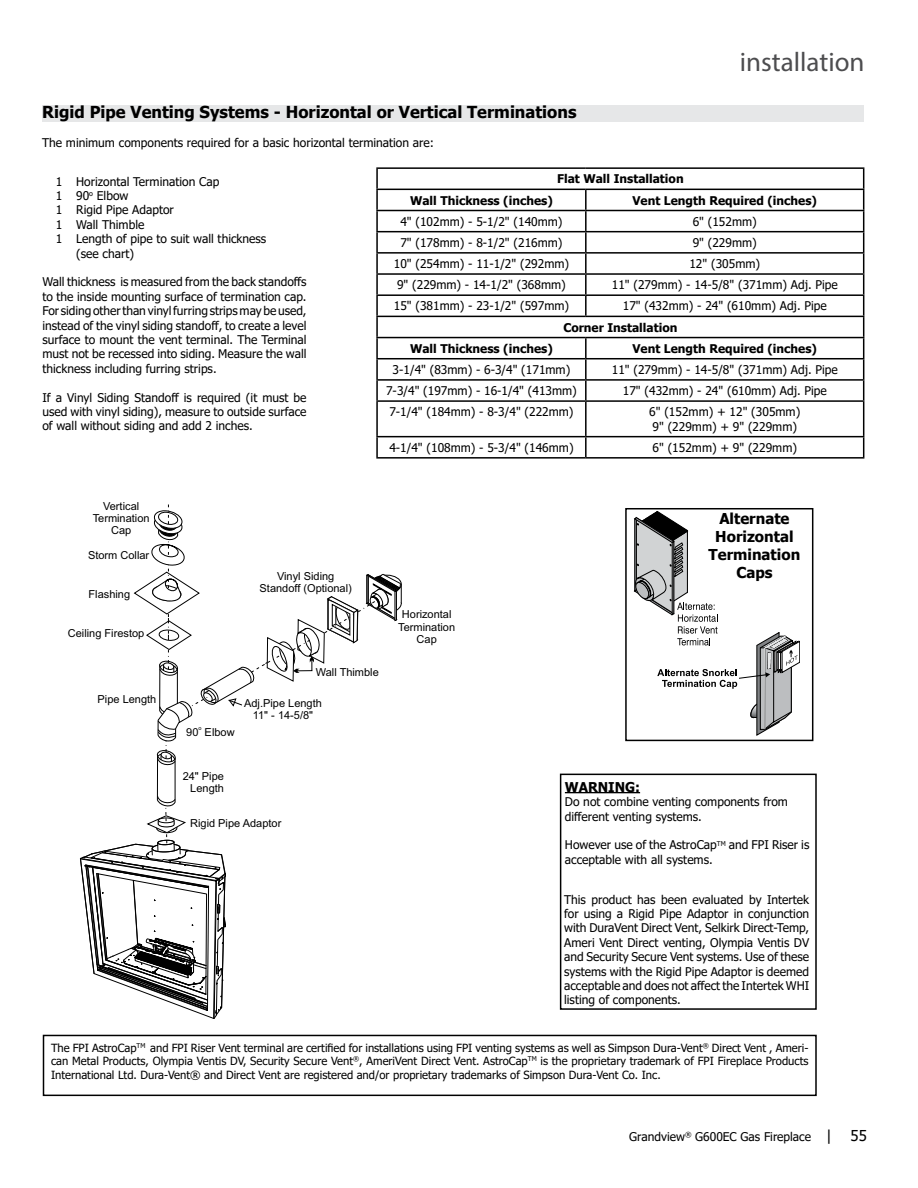
<style>
.page{position:relative;width:918px;height:1188px;background:#fff}
.page>*{position:absolute;margin:0;border:0;box-sizing:border-box;transform-origin:0 0}
.t1{font:27px "Myriad Pro";color:#4d4d4f}
.t2{font:700 16.5px "Tahoma";color:#000}
.t3{font:700 15px/18px "Tahoma";color:#000;text-align:center}
.t4{font:15px "Tahoma";color:#000}
.t5{font:700 13.5px "Tahoma";color:#000}
.t6{font:12px/14.4px "Tahoma";color:#000;text-align:justify}
.t7{font:700 12px "Tahoma";color:#000}
.t8{font:11.25px/13.5px "Tahoma";color:#000;text-align:justify}
.t9{font:10.95px/12.3px "Arial";color:#000;text-align:center}
.t10{font:5.55px "Arial";color:#000}
.s1{font-size:15px}
</style>
<div class="page">
<svg style="left:80px;top:504px;width:330px;height:531px"></svg>
<div style="left:42px;top:106px;width:822px;height:16px;background:#e6e7e8"></div>
<div style="left:43px;top:1035px;width:774px;height:61px;border:2px solid #000"></div>
<div style="left:560px;top:774px;width:257px;height:236px;border:2px solid #000"></div>
<hr style="left:565px;top:792px;width:75px;height:1px;background:#000">
<div style="left:625px;top:508px;width:188px;height:233px;border:2px solid #000"></div>
<svg style="left:634px;top:511px;width:166px;height:224px"></svg>
<div style="left:651px;top:689px;width:99px;height:27px;background:#fff"></div>
<hr style="left:376px;top:167px;width:210px;height:2px;background:#000">
<hr style="left:376px;top:169px;width:2px;height:20px;background:#000">
<hr style="left:586px;top:167px;width:278px;height:2px;background:#000">
<hr style="left:376px;top:189px;width:210px;height:1px;background:#000">
<hr style="left:376px;top:190px;width:2px;height:20px;background:#000">
<hr style="left:586px;top:189px;width:278px;height:1px;background:#000">
<hr style="left:585px;top:190px;width:2px;height:20px;background:#000">
<hr style="left:376px;top:210px;width:210px;height:1px;background:#000">
<hr style="left:376px;top:211px;width:2px;height:20px;background:#000">
<hr style="left:586px;top:210px;width:278px;height:1px;background:#000">
<hr style="left:585px;top:211px;width:2px;height:20px;background:#000">
<hr style="left:376px;top:231px;width:210px;height:1px;background:#000">
<hr style="left:376px;top:232px;width:2px;height:20px;background:#000">
<hr style="left:586px;top:231px;width:278px;height:1px;background:#000">
<hr style="left:585px;top:232px;width:2px;height:20px;background:#000">
<hr style="left:376px;top:252px;width:210px;height:2px;background:#000">
<hr style="left:586px;top:252px;width:278px;height:2px;background:#000">
<hr style="left:376px;top:273px;width:210px;height:2px;background:#000">
<svg style="left:376px;top:254px;width:2px;height:40px"></svg>
<hr style="left:586px;top:273px;width:278px;height:2px;background:#000">
<svg style="left:585px;top:254px;width:2px;height:40px"></svg>
<hr style="left:376px;top:294px;width:210px;height:2px;background:#000">
<hr style="left:376px;top:296px;width:2px;height:20px;background:#000">
<hr style="left:586px;top:294px;width:278px;height:2px;background:#000">
<hr style="left:585px;top:296px;width:2px;height:20px;background:#000">
<hr style="left:376px;top:316px;width:210px;height:1px;background:#000">
<hr style="left:376px;top:317px;width:2px;height:20px;background:#000">
<hr style="left:586px;top:316px;width:278px;height:1px;background:#000">
<hr style="left:376px;top:337px;width:210px;height:1px;background:#000">
<hr style="left:376px;top:338px;width:2px;height:20px;background:#000">
<hr style="left:586px;top:337px;width:278px;height:1px;background:#000">
<hr style="left:585px;top:338px;width:2px;height:20px;background:#000">
<hr style="left:376px;top:358px;width:210px;height:1px;background:#000">
<hr style="left:376px;top:359px;width:2px;height:20px;background:#000">
<hr style="left:586px;top:358px;width:278px;height:1px;background:#000">
<hr style="left:585px;top:359px;width:2px;height:20px;background:#000">
<hr style="left:376px;top:379px;width:210px;height:2px;background:#000">
<svg style="left:376px;top:381px;width:2px;height:19px"></svg>
<hr style="left:586px;top:379px;width:278px;height:2px;background:#000">
<svg style="left:585px;top:381px;width:2px;height:19px"></svg>
<svg style="left:863px;top:169px;width:1px;height:231px"></svg>
<hr style="left:376px;top:400px;width:210px;height:2px;background:#000">
<hr style="left:376px;top:402px;width:2px;height:34px;background:#000">
<hr style="left:586px;top:400px;width:278px;height:2px;background:#000">
<hr style="left:585px;top:402px;width:2px;height:34px;background:#000">
<hr style="left:863px;top:402px;width:1px;height:34px;background:#000">
<hr style="left:376px;top:436px;width:210px;height:1px;background:#000">
<hr style="left:376px;top:437px;width:2px;height:20px;background:#000">
<hr style="left:586px;top:436px;width:278px;height:1px;background:#000">
<hr style="left:585px;top:437px;width:2px;height:20px;background:#000">
<svg style="left:863px;top:437px;width:1px;height:20px"></svg>
<hr style="left:376px;top:457px;width:210px;height:2px;background:#000">
<hr style="left:586px;top:457px;width:278px;height:2px;background:#000">
<h1 class="t1" style="left:740px;top:45px;width:126px">installation</h1>
<h2 class="t2" style="left:42px;top:101px;width:536px">Rigid Pipe Venting Systems - Horizontal or Vertical Terminations</h2>
<p class="t6" style="left:42px;top:136px;width:393px">The minimum components required for a basic horizontal termination are:</p>
<p class="t6" style="left:56px;top:175px;width:165px">1 Horizontal Termination Cap</p>
<p class="t6" style="left:56px;top:189px;width:74px">1 90<sup>o</sup> Elbow</p>
<p class="t6" style="left:56px;top:203px;width:119px">1 Rigid Pipe Adaptor</p>
<p class="t6" style="left:56px;top:218px;width:90px">1 Wall Thimble</p>
<p class="t6" style="left:56px;top:232px;width:212px">1 Length of pipe to suit wall thickness</p>
<p class="t6" style="left:76px;top:247px;width:59px">(see chart)</p>
<p class="t6" style="left:42px;top:275px;width:266px">Wall thickness is measured from the back standoffs to the inside mounting surface of termination cap.<br>For siding other than vinyl furring strips may be used, instead of the vinyl siding standoff, to create a level surface to mount the vent terminal. The Terminal must not be recessed into siding. Measure the wall thickness including furring strips.</p>
<p class="t6" style="left:42px;top:391px;width:266px">If a Vinyl Siding Standoff is required (it must be used with vinyl siding), measure to outside surface of wall without siding and add 2 inches.</p>
<p class="t7" style="left:557px;top:171px;width:128px">Flat Wall Installation</p>
<p class="t7" style="left:410px;top:192px;width:144px">Wall Thickness (inches)</p>
<p class="t7" style="left:633px;top:192px;width:186px">Vent Length Required (inches)</p>
<p class="t6" style="left:400px;top:215px;width:164px">4" (102mm) - 5-1/2" (140mm)</p>
<p class="t6" style="left:693px;top:215px;width:66px">6" (152mm)</p>
<p class="t6" style="left:400px;top:236px;width:164px">7" (178mm) - 8-1/2" (216mm)</p>
<p class="t6" style="left:693px;top:236px;width:66px">9" (229mm)</p>
<p class="t6" style="left:394px;top:257px;width:177px">10" (254mm) - 11-1/2" (292mm)</p>
<p class="t6" style="left:689px;top:257px;width:72px">12" (305mm)</p>
<p class="t6" style="left:397px;top:278px;width:170px">9" (229mm) - 14-1/2" (368mm)</p>
<p class="t6" style="left:612px;top:278px;width:227px">11" (279mm) - 14-5/8" (371mm) Adj. Pipe</p>
<p class="t6" style="left:394px;top:300px;width:177px">15" (381mm) - 23-1/2" (597mm)</p>
<p class="t6" style="left:623px;top:300px;width:205px">17" (432mm) - 24" (610mm) Adj. Pipe</p>
<p class="t7" style="left:563px;top:319px;width:116px">Corner Installation</p>
<p class="t7" style="left:410px;top:340px;width:144px">Wall Thickness (inches)</p>
<p class="t7" style="left:633px;top:340px;width:186px">Vent Length Required (inches)</p>
<p class="t6" style="left:393px;top:363px;width:179px">3-1/4" (83mm) - 6-3/4" (171mm)</p>
<p class="t6" style="left:612px;top:363px;width:227px">11" (279mm) - 14-5/8" (371mm) Adj. Pipe</p>
<p class="t6" style="left:386px;top:384px;width:192px">7-3/4" (197mm) - 16-1/4" (413mm)</p>
<p class="t6" style="left:623px;top:384px;width:205px">17" (432mm) - 24" (610mm) Adj. Pipe</p>
<p class="t6" style="left:389px;top:405px;width:186px">7-1/4" (184mm) - 8-3/4" (222mm)</p>
<p class="t6" style="left:649px;top:405px;width:153px">6" (152mm) + 12" (305mm)<br>9" (229mm) + 9" (229mm)</p>
<p class="t6" style="left:389px;top:441px;width:186px">4-1/4" (108mm) - 5-3/4" (146mm)</p>
<p class="t6" style="left:653px;top:441px;width:146px">6" (152mm) + 9" (229mm)</p>
<p class="t9" style="left:93px;top:499px;width:58px">Vertical<br>Termination<br>Cap</p>
<p class="t9" style="left:88px;top:549px;width:63px">Storm Collar</p>
<p class="t9" style="left:89px;top:588px;width:43px">Flashing</p>
<p class="t9" style="left:68px;top:627px;width:78px">Ceiling Firestop</p>
<p class="t9" style="left:98px;top:692px;width:60px">Pipe Length</p>
<p class="t9" style="left:260px;top:570px;width:94px">Vinyl Siding<br>Standoff (Optional)</p>
<p class="t9" style="left:316px;top:666px;width:65px">Wall Thimble</p>
<p class="t10" style="left:199px;top:725px;width:5px">o</p>
<p class="t9" style="left:186px;top:726px;width:50px">90 Elbow</p>
<p class="t9" style="left:244px;top:696px;width:79px">Adj.Pipe Length<br>11" - 14-5/8"</p>
<p class="t9" style="left:183px;top:770px;width:43px;text-align:right">24" Pipe<br>Length</p>
<p class="t9" style="left:190px;top:817px;width:93px">Rigid Pipe Adaptor</p>
<p class="t9" style="left:398px;top:608px;width:58px">Horizontal<br>Termination<br>Cap</p>
<p class="t3" style="left:709px;top:511px;width:93px">Alternate<br>Horizontal<br>Termination<br>Caps</p>
<p class="t5" style="left:565px;top:777px;width:77px">WARNING:</p>
<p class="t6" style="left:565px;top:795px;width:225px">Do not combine venting components from different venting systems.</p>
<p class="t6" style="left:565px;top:838px;width:246px">However use of the AstroCap<sup>TM</sup> and FPI Riser is acceptable with all systems.</p>
<p class="t6" style="left:564px;top:893px;width:247px">This product has been evaluated by Intertek for using a Rigid Pipe Adaptor in conjunction with DuraVent Direct Vent, Selkirk Direct-Temp, Ameri Vent Direct venting, Olympia Ventis DV and Security Secure Vent systems. Use of these systems with the Rigid Pipe Adaptor is deemed acceptable and does not affect the Intertek WHI listing of components.</p>
<p class="t8" style="left:51px;top:1041px;width:759px">The FPI AstroCap<sup>TM</sup> and FPI Riser Vent terminal are certified for installations using FPI venting systems as well as Simpson Dura-Vent<sup>®</sup> Direct Vent , Ameri&shy;can Metal Products, Olympia Ventis DV, Security Secure Vent<sup>®</sup>, AmeriVent Direct Vent. AstroCap<sup>TM</sup> is the proprietary trademark of FPI Fireplace Products International Ltd. Dura-Vent® and Direct Vent are registered and/or proprietary trademarks of Simpson Dura-Vent Co. Inc.</p>
<p class="t6" style="left:629px;top:1130px;width:204px">Grandview<sup>®</sup> G600EC Gas Fireplace <span class="s1">|</span></p>
<p class="t4" style="left:851px;top:1125px;width:18px">55</p>
</div>
